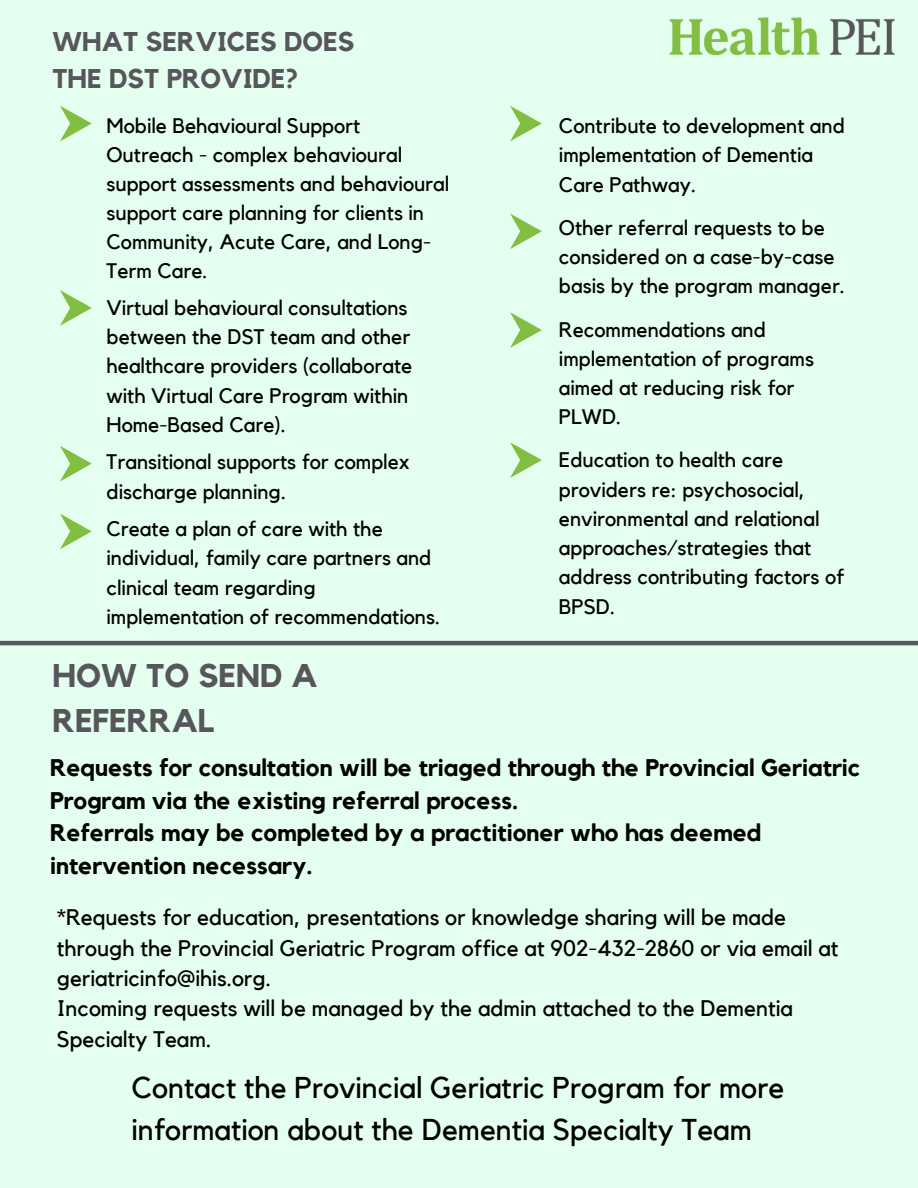
<style>
.page{position:relative;width:918px;height:1188px;background:#e4fff0}
.page>*{position:absolute;margin:0;border:0;box-sizing:border-box;transform-origin:0 0}
.t1{font:700 32.7px/45px "Kollektif";color:#56565b}
.t2{font:30px/41.7px "Kollektif";color:#000}
.t3{font:700 27px/37.2px "Kollektif";color:#56565b}
.t4{font:700 24px/32.7px "Kollektif";color:#000}
.t5{font:22.5px/30.3px "Kollektif";color:#000}
.t6{font:21px/29.2px "Kollektif";color:#000}
</style>
<div class="page">
<img style="left:669px;top:17px;width:226px;height:39px">
<svg style="left:510px;top:106px;width:31px;height:35px"></svg>
<svg style="left:510px;top:213px;width:31px;height:36px"></svg>
<svg style="left:510px;top:312px;width:31px;height:36px"></svg>
<svg style="left:510px;top:442px;width:31px;height:36px"></svg>
<svg style="left:60px;top:514px;width:31px;height:35px"></svg>
<svg style="left:60px;top:446px;width:31px;height:36px"></svg>
<svg style="left:60px;top:290px;width:31px;height:36px"></svg>
<svg style="left:60px;top:106px;width:31px;height:35px"></svg>
<hr style="left:0;top:641px;width:918px;height:4px;background:#56565b">
<p class="t3" style="left:53px;top:24px;width:303px">WHAT SERVICES DOES<br>THE DST PROVIDE?</p>
<p class="t6" style="left:107px;top:112px;width:344px">Mobile Behavioural Support<br>Outreach - complex behavioural support assessments and behavioural support care planning for clients in<br>Community, Acute Care, and Long-<br>Term Care.</p>
<p class="t6" style="left:107px;top:294px;width:307px">Virtual behavioural consultations between the DST team and other healthcare providers (collaborate with Virtual Care Program within<br>Home-Based Care).</p>
<p class="t6" style="left:107px;top:448px;width:305px">Transitional supports for complex discharge planning.</p>
<p class="t6" style="left:107px;top:515px;width:335px">Create a plan of care with the individual, family care partners and clinical team regarding implementation of recommendations.</p>
<p class="t6" style="left:559px;top:112px;width:287px">Contribute to development and implementation of Dementia<br>Care Pathway.</p>
<p class="t6" style="left:559px;top:214px;width:288px">Other referral requests to be considered on a case-by-case basis by the program manager.</p>
<p class="t6" style="left:559px;top:315px;width:257px">Recommendations and implementation of programs aimed at reducing risk for<br>PLWD.</p>
<p class="t6" style="left:559px;top:446px;width:287px">Education to health care providers re: psychosocial, environmental and relational approaches/strategies that address contributing factors of<br>BPSD.</p>
<p class="t1" style="left:53px;top:654px;width:267px">HOW TO SEND A<br>REFERRAL</p>
<p class="t4" style="left:50px;top:752px;width:812px">Requests for consultation will be triaged through the Provincial Geriatric Program via the existing referral process.<br>Referrals may be completed by a practitioner who has deemed intervention necessary.</p>
<p class="t5" style="left:57px;top:903px;width:783px">*Requests for education, presentations or knowledge sharing will be made through the Provincial Geriatric Program office at 902-432-2860 or via email at geriatricinfo@ihis.org.<br>Incoming requests will be managed by the admin attached to the Dementia Specialty Team.</p>
<p class="t2" style="left:132px;top:1068px;width:654px">Contact the Provincial Geriatric Program for more information about the Dementia Specialty Team</p>
</div>
